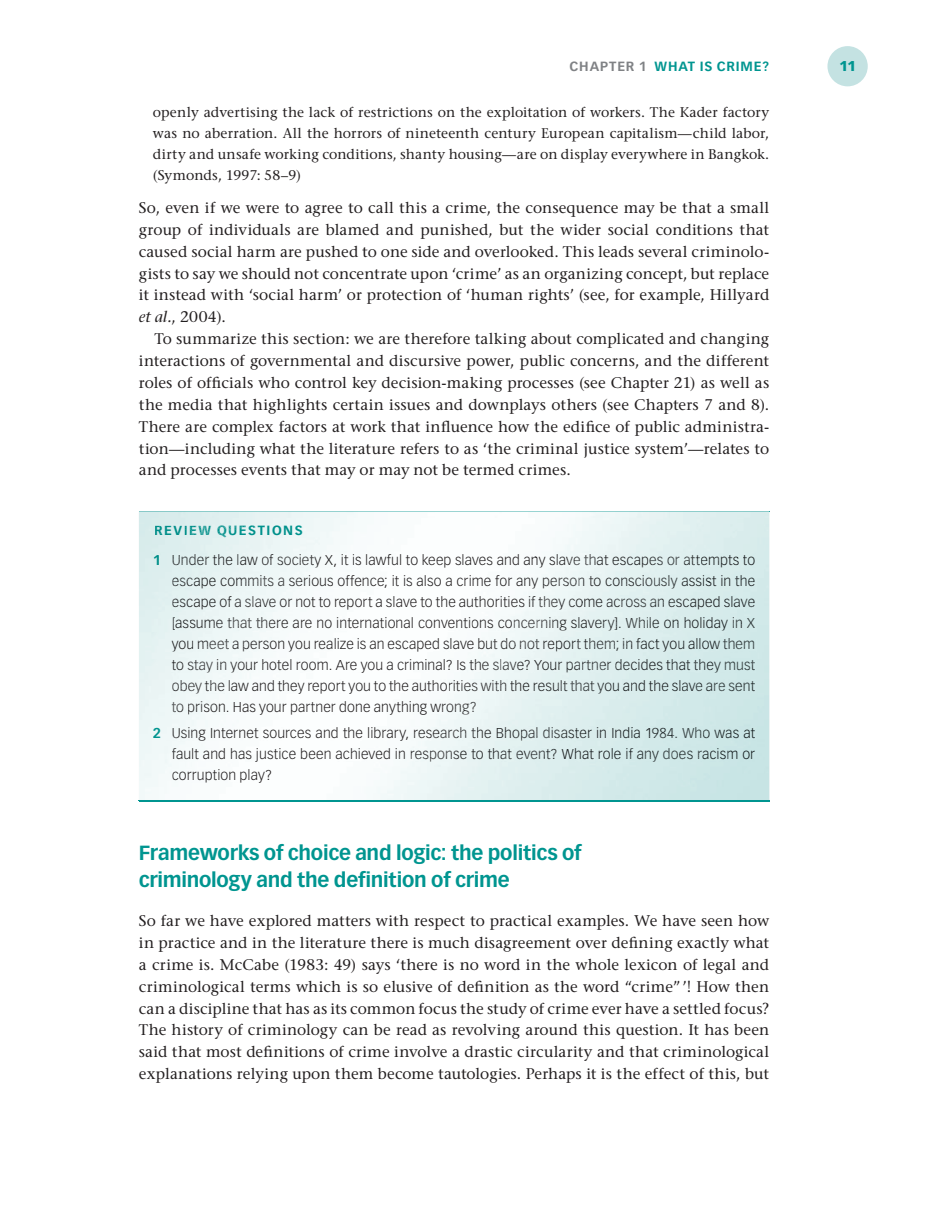
<style>
.page{position:relative;width:942px;height:1225px;background:#fff}
.page>*{position:absolute;margin:0;border:0;box-sizing:border-box;transform-origin:0 0}
.t1{font:700 20.12px/27.1px "Vectora LT Std";letter-spacing:-.01em;color:#009590}
.t2{font:500 15.4px/21.9px "Stone Serif Std";letter-spacing:.005em;color:#231f20;text-align:justify}
.t3{font:300 14px/21px "Vectora LT Std";letter-spacing:.01em;color:#211e1f;text-align:justify}
.t4{font:500 14px/21px "Stone Serif Std";letter-spacing:.005em;color:#231f20;text-align:justify}
.t5{font:900 14px "Vectora LT Std";color:#009590}
.t6{font:700 13.12px "Vectora LT Std";letter-spacing:.065em;color:#009590}
.t7{font:700 13.12px "Vectora LT Std";letter-spacing:.115em;color:#008e89}
.s1{color:#808285}
.s2{font-style:italic}
.s3{color:#008f89}
.s4{color:#008f8a}
.s5{color:#00918c}
.s6{color:#00908b}
.s7{color:#00928d}
.s8{font-weight:700;color:#008f89}
.s9{color:#191c1d}
.s10{color:#191c1e}
.s11{color:#1b1c1e}
.s12{color:#1c1d1e}
.s13{color:#1d1d1e}
.s14{color:#1e1d1f}
.s15{color:#1f1e1f}
.s16{color:#201e1f}
.s17{color:#231f20}
.s18{color:#221f20}
.s19{color:#1a1c1e}
.s20{color:#181c1d}
.s21{color:#181b1d}
.s22{color:#171b1d}
.s23{color:#1b1d1e}
.s24{color:#1d1d1f}
.s25{color:#221e1f}
.s26{color:#1f1d1f}
.s27{color:#161b1d}
.s28{color:#141b1c}
.s29{color:#151b1d}
.s30{color:#131b1c}
.s31{font-weight:700;color:#00948f}
.s32{color:#121a1c}
</style>
<div class="page">
<div style="left:827px;top:46px;width:40px;height:40px;background:#c4e2e2;border-radius:50%"></div>
<hr style="left:139px;top:511px;width:630px;height:1px;background:#009590">
<img style="left:139px;top:512px;width:630px;height:289px">
<img style="left:139px;top:801px;width:630px;height:1px">
<img style="left:155px;top:525px;width:147px;height:12px">
<svg style="left:154px;top:555px;width:5px;height:10px"></svg>
<img style="left:161px;top:554px;width:594px;height:14px">
<img style="left:172px;top:575px;width:583px;height:14px">
<img style="left:172px;top:596px;width:583px;height:14px">
<img style="left:173px;top:617px;width:582px;height:14px">
<img style="left:172px;top:638px;width:583px;height:14px">
<img style="left:172px;top:659px;width:583px;height:14px">
<img style="left:172px;top:680px;width:583px;height:14px">
<img style="left:172px;top:701px;width:303px;height:14px">
<svg style="left:153px;top:728px;width:7px;height:10px"></svg>
<img style="left:161px;top:727px;width:594px;height:14px">
<img style="left:172px;top:748px;width:583px;height:14px">
<img style="left:172px;top:769px;width:99px;height:14px">
<p class="t6" style="left:569px;top:61px;width:201px"><span class="s1">CHAPTER 1</span> WHAT IS CRIME?</p>
<p class="t5" style="left:839px;top:60px;width:18px">11</p>
<p class="t4" style="left:153px;top:103px;width:618px">openly advertising the lack of restrictions on the exploitation of workers. The Kader factory was no aberration. All the horrors of nineteenth century European capitalism—child labor, dirty and unsafe working conditions, shanty housing—are on display everywhere in Bangkok. (Symonds, 1997: 58–9)</p>
<p class="t2" style="left:139px;top:198px;width:632px">So, even if we were to agree to call this a crime, the consequence may be that a small group of individuals are blamed and punished, but the wider social conditions that caused social harm are pushed to one side and overlooked. This leads several criminolo&shy;gists to say we should not concentrate upon ‘crime’ as an organizing concept, but replace it instead with ‘social harm’ or protection of ‘human rights’ (see, for example, Hillyard <span class="s2">et al.</span>, 2004).</p>
<p class="t2" style="left:139px;top:329px;width:632px;text-indent:15px">To summarize this section: we are therefore talking about complicated and changing interactions of governmental and discursive power, public concerns, and the different roles of officials who control key decision-making processes (see Chapter 21) as well as the media that highlights certain issues and downplays others (see Chapters 7 and 8).<br>There are complex factors at work that influence how the edifice of public administra&shy;tion—including what the literature refers to as ‘the criminal justice system’—relates to and processes events that may or may not be termed crimes.</p>
<p class="t7" style="left:154px;top:525px;width:150px">REV<span class="s3">IEW</span> <span class="s4">QU</span><span class="s5">EST</span><span class="s6">ION</span><span class="s7">S</span></p>
<p class="t3" style="left:172px;top:550px;width:585px;text-indent:-19px"><span class="s8">1</span> <span class="s9">Un</span><span class="s10">der</span> <span class="s11">th</span><span class="s12">e l</span><span class="s13">aw</span> <span class="s14">of</span> <span class="s15">societ</span><span class="s16">y X</span>, it is lawful to <span class="s17">keep s</span><span class="s18">laves</span> <span class="s17">and</span> an<span class="s16">y slav</span><span class="s15">e that</span> <span class="s12">es</span><span class="s11">capes</span> <span class="s19">or</span> <span class="s9">att</span><span class="s20">emp</span><span class="s21">ts</span> <span class="s22">to </span><span class="s11">esc</span><span class="s23">ape</span> <span class="s12">co</span><span class="s24">mmi</span><span class="s14">ts</span> <span class="s15">a s</span><span class="s16">eri</span>ous of<span class="s25">fen</span><span class="s18">ce;</span> <span class="s17">it</span> <span class="s18">is</span> al<span class="s18">so</span> <span class="s17">a crim</span>e for <span class="s16">any</span> <span class="s15">perso</span><span class="s24">n t</span><span class="s26">o</span> <span class="s12">c</span><span class="s11">onscio</span><span class="s19">usl</span><span class="s9">y a</span><span class="s20">ssi</span><span class="s21">st</span> <span class="s22">in</span> <span class="s27">the </span><span class="s11">esc</span><span class="s12">ape</span> <span class="s13">of</span> <span class="s14">a sla</span><span class="s15">ve</span> <span class="s16">or</span> not to <span class="s25">re</span><span class="s17">por</span>t a <span class="s18">sl</span><span class="s17">ave</span> <span class="s18">to</span> th<span class="s18">e a</span>uthoritie<span class="s16">s i</span><span class="s15">f t</span><span class="s14">hey</span> <span class="s13">co</span><span class="s12">me</span> <span class="s11">acr</span><span class="s19">oss</span> <span class="s9">an</span> <span class="s19">es</span><span class="s21">cap</span><span class="s22">ed</span> <span class="s27">slave </span><span class="s23">[as</span><span class="s13">sum</span><span class="s14">e that</span> <span class="s15">th</span><span class="s16">ere</span> ar<span class="s25">e n</span><span class="s18">o i</span>nte<span class="s25">rna</span><span class="s18">tional</span> <span class="s17">co</span><span class="s25">nve</span>ntions <span class="s16">co</span><span class="s15">ncerni</span><span class="s13">ng</span> <span class="s12">sla</span><span class="s11">very].</span> <span class="s19">Wh</span><span class="s20">ile on</span> <span class="s21">ho</span><span class="s22">lid</span><span class="s27">ay in</span> <span class="s28">X </span><span class="s13">you</span> <span class="s24">me</span><span class="s14">et</span> <span class="s15">a p</span><span class="s16">ers</span>on you <span class="s25">reali</span>ze <span class="s18">is</span> <span class="s17">an</span> <span class="s18">esc</span><span class="s17">ape</span><span class="s25">d s</span><span class="s18">lav</span>e b<span class="s16">ut</span> <span class="s15">do</span> <span class="s14">not</span> <span class="s13">re</span><span class="s23">por</span><span class="s11">t t</span><span class="s10">hem</span><span class="s19">; i</span><span class="s9">n f</span><span class="s20">act</span> <span class="s21">yo</span><span class="s22">u a</span><span class="s27">llow t</span><span class="s28">hem </span><span class="s13">to</span> <span class="s14">stay i</span><span class="s15">n y</span><span class="s16">our</span> hotel <span class="s17">room.</span> <span class="s18">Ar</span><span class="s17">e you</span> <span class="s18">a c</span><span class="s17">rim</span>inal? Is <span class="s16">the</span> <span class="s15">slave</span><span class="s26">? Y</span><span class="s23">our</span> <span class="s11">pa</span><span class="s19">rtn</span><span class="s9">er</span> <span class="s20">dec</span><span class="s21">ide</span><span class="s22">s t</span><span class="s27">hat th</span><span class="s29">ey mus</span><span class="s30">t </span><span class="s14">obey t</span><span class="s16">he law</span> an<span class="s26">d t</span><span class="s18">hey</span> <span class="s25">re</span><span class="s18">port you</span> to <span class="s25">the au</span>tho<span class="s16">rities</span> <span class="s15">wi</span><span class="s14">th</span> <span class="s13">the</span> <span class="s23">re</span><span class="s11">sul</span><span class="s19">t that yo</span><span class="s20">u a</span><span class="s21">nd</span> <span class="s22">the</span> <span class="s27">slave</span> <span class="s29">are s</span><span class="s30">ent </span><span class="s14">to</span> <span class="s15">pri</span><span class="s16">son</span>. H<span class="s18">as</span> your p<span class="s18">art</span><span class="s17">ner</span> <span class="s25">done</span> <span class="s18">any</span><span class="s25">thi</span><span class="s16">ng wro</span><span class="s15">ng?</span></p>
<p class="t3" style="left:172px;top:723px;width:585px;text-indent:-19px"><span class="s31">2</span> <span class="s15">Us</span><span class="s14">ing</span> Internet <span class="s18">so</span>urc<span class="s18">es and</span> th<span class="s25">e l</span><span class="s18">ibr</span>ary, r<span class="s16">ese</span><span class="s15">arc</span><span class="s24">h t</span><span class="s13">he</span> <span class="s11">Bhopal</span> <span class="s19">disas</span><span class="s20">ter</span> <span class="s21">in In</span><span class="s27">dia 19</span><span class="s28">84.</span> <span class="s29">Wh</span><span class="s30">o w</span><span class="s32">as at </span><span class="s16">fau</span>lt and <span class="s16">ha</span><span class="s17">s j</span><span class="s25">ust</span><span class="s16">ice</span> <span class="s17">been</span> <span class="s18">achieved</span> in <span class="s15">respon</span><span class="s13">se</span> <span class="s12">to</span> <span class="s11">that e</span><span class="s19">ven</span><span class="s9">t?</span> <span class="s20">Wha</span><span class="s22">t role</span> <span class="s27">if</span> <span class="s28">an</span><span class="s29">y d</span><span class="s30">oes</span> <span class="s29">racis</span><span class="s32">m o</span><span class="s30">r </span>corrup<span class="s18">tio</span>n p<span class="s25">lay</span><span class="s17">?</span></p>
<h1 class="t1" style="left:139px;top:840px;width:444px">Frameworks of choice and logic: the politics of criminology and the definition of crime</h1>
<p class="t2" style="left:139px;top:911px;width:632px">So far we have explored matters with respect to practical examples. We have seen how in practice and in the literature there is much disagreement over defining exactly what a crime is. McCabe (1983: 49) says ‘there is no word in the whole lexicon of legal and criminological terms which is so elusive of definition as the word “crime” ’! How then can a discipline that has as its common focus the study of crime ever have a settled focus?<br>The history of criminology can be read as revolving around this question. It has been said that most definitions of crime involve a drastic circularity and that criminological explanations relying upon them become tautologies. Perhaps it is the effect of this, but</p>
</div>
